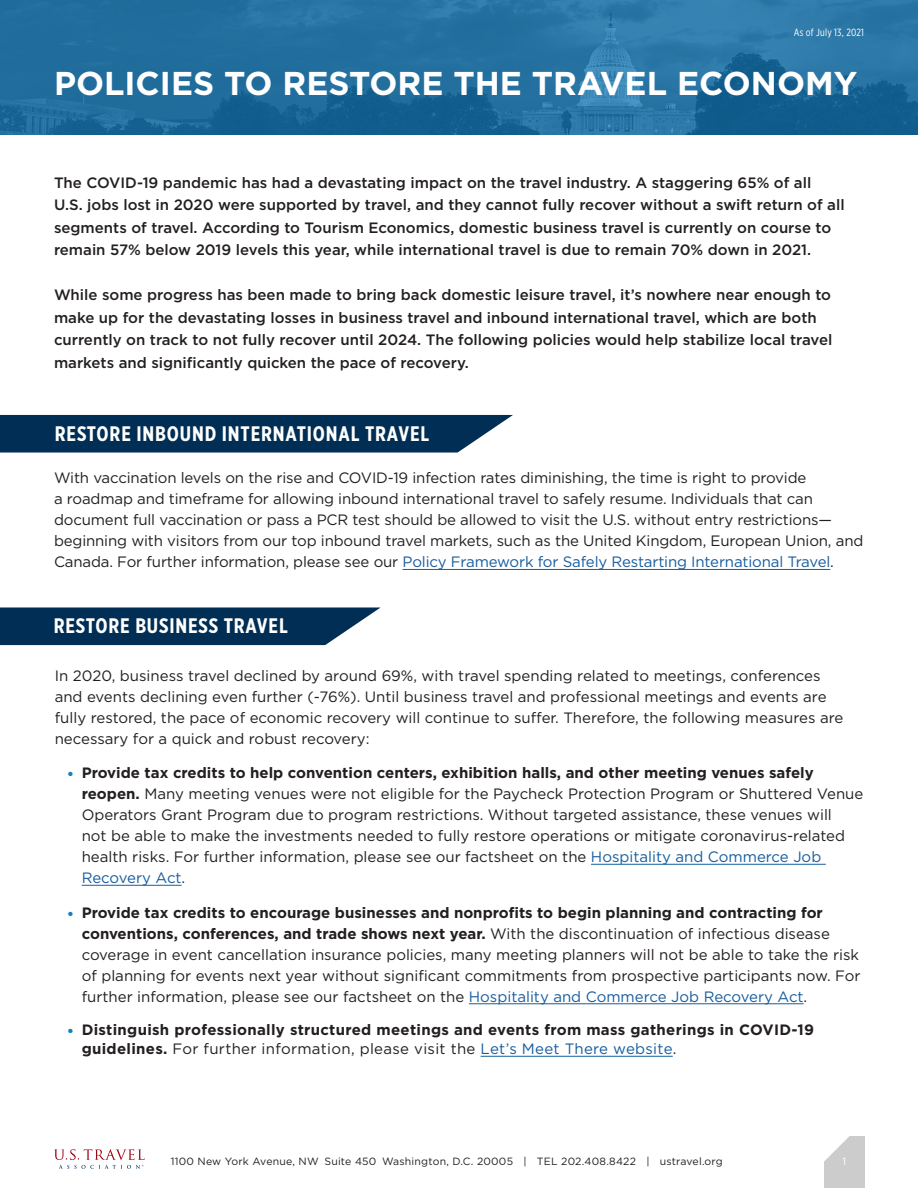
<style>
.page{position:relative;width:918px;height:1188px;background:#fff}
.page>*{position:absolute;margin:0;border:0;box-sizing:border-box;transform-origin:0 0}
.t1{font:700 33px "Gotham";color:#fff}
.t2{font:700 21px "Gotham X Narrow";letter-spacing:.04em;color:#fff}
.Bullet{font:15px/21px "Gotham";color:#231f20}
.Bullet-2{font:500 15px/22.5px "Gotham";color:#231f20}
.t3{font:700 15px/19.5px "Gotham";letter-spacing:.02em;color:#231f20}
.t4{font:10.5px "Gotham";letter-spacing:.02em;color:#231f20}
.Bullet-3{font:10.5px "Gotham X Narrow";letter-spacing:.02em;color:#fff}
.t5{font:10.5px "Gotham";color:#fff}
.s1{color:#175d9e}
.s2{color:#1380c4}
.s3{font-weight:700}
.s4{font-weight:400}
.s5{font-weight:400;color:#175d9e}
</style>
<div class="page">
<div style="left:824px;top:1137px;width:40px;height:51px;background:#ccc"></div>
<svg style="left:54px;top:1149px;width:91px;height:20px"></svg>
<svg style="left:824px;top:1136px;width:28px;height:26px"></svg>
<svg style="left:0;top:415px;width:513px;height:38px;background:#103b5f"></svg>
<svg style="left:0;top:0;width:918px;height:135px;background:#226e9e"></svg>
<svg style="left:0;top:608px;width:380px;height:37px;background:#123d60"></svg>
<hr style="left:403px;top:569px;width:427px;height:1px;background:#175d9e">
<hr style="left:591px;top:864px;width:235px;height:1px;background:#175d9e">
<hr style="left:82px;top:885px;width:100px;height:1px;background:#175d9e">
<hr style="left:469px;top:1004px;width:335px;height:1px;background:#175d9e">
<hr style="left:481px;top:1056px;width:192px;height:1px;background:#175d9e">
<p class="Bullet-3" style="left:794px;top:27px;width:72px">As of July 13, 2021</p>
<p class="t1" style="left:54px;top:62px;width:805px">POLICIES TO RESTORE THE TRAVEL ECONOMY</p>
<p class="Bullet-2" style="left:54px;top:171px;width:792px">The COVID-19 pandemic has had a devastating impact on the travel industry. A staggering 65% of all<br>U.S. jobs lost in 2020 were supported by travel, and they cannot fully recover without a swift return of all segments of travel. According to Tourism Economics, domestic business travel is currently on course to remain 57% below 2019 levels this year, while international travel is due to remain 70% down in 2021.</p>
<p class="Bullet-2" style="left:54px;top:284px;width:780px">While some progress has been made to bring back domestic leisure travel, it’s nowhere near enough to make up for the devastating losses in business travel and inbound international travel, which are both currently on track to not fully recover until 2024. The following policies would help stabilize local travel markets and significantly quicken the pace of recovery.</p>
<p class="t2" style="left:55px;top:420px;width:376px">RESTORE INBOUND INTERNATIONAL TRAVEL</p>
<p class="Bullet" style="left:54px;top:467px;width:811px">With vaccination levels on the rise and COVID-19 infection rates diminishing, the time is right to provide<br>a roadmap and timeframe for allowing inbound international travel to safely resume. Individuals that can document full vaccination or pass a PCR test should be allowed to visit the U.S. without entry restrictions— beginning with visitors from our top inbound travel markets, such as the United Kingdom, European Union, and Canada. For further information, please see our <span class="s1">Policy Framework for Safely Restarting International Travel</span>.</p>
<p class="t2" style="left:54px;top:613px;width:236px">RESTORE BUSINESS TRAVEL</p>
<p class="Bullet" style="left:55px;top:665px;width:790px">In 2020, business travel declined by around 69%, with travel spending related to meetings, conferences and events declining even further (-76%). Until business travel and professional meetings and events are fully restored, the pace of economic recovery will continue to suffer. Therefore, the following measures are necessary for a quick and robust recovery:</p>
<p class="Bullet" style="left:82px;top:762px;width:783px;text-indent:-14px"><span class="s2">●</span> <span class="s3">Provide tax credits to help convention centers, exhibition halls, and other meeting venues safely reopen.</span> Many meeting venues were not eligible for the Paycheck Protection Program or Shuttered Venue Operators Grant Program due to program restrictions. Without targeted assistance, these venues will<br>not be able to make the investments needed to fully restore operations or mitigate coronavirus-related health risks. For further information, please see our factsheet on the <span class="s1">Hospitality and Commerce Job Recovery Act</span>.</p>
<p class="Bullet" style="left:82px;top:902px;width:780px;text-indent:-14px"><span class="s2">●</span> <span class="s3">Provide tax credits to encourage businesses and nonprofits to begin planning and contracting for conventions, conferences, and trade shows next year.</span> With the discontinuation of infectious disease coverage in event cancellation insurance policies, many meeting planners will not be able to take the risk of planning for events next year without significant commitments from prospective participants now. For further information, please see our factsheet on the <span class="s1">Hospitality and Commerce Job Recovery Act</span>.</p>
<p class="t3" style="left:82px;top:1020px;width:734px;text-indent:-14px"><span class="s2">●</span> Distinguish professionally structured meetings and events from mass gatherings in COVID-19 guidelines. <span class="s4">For further information, please visit the</span> <span class="s5">Let’s Meet There website</span><span class="s4">.</span></p>
<p class="t4" style="left:171px;top:1154px;width:553px">1100 New York Avenue, NW Suite 450 Washington, D.C. 20005 | TEL 202.408.8422 | ustravel.org</p>
<p class="t5" style="left:842px;top:1154px;width:5px">1</p>
</div>
